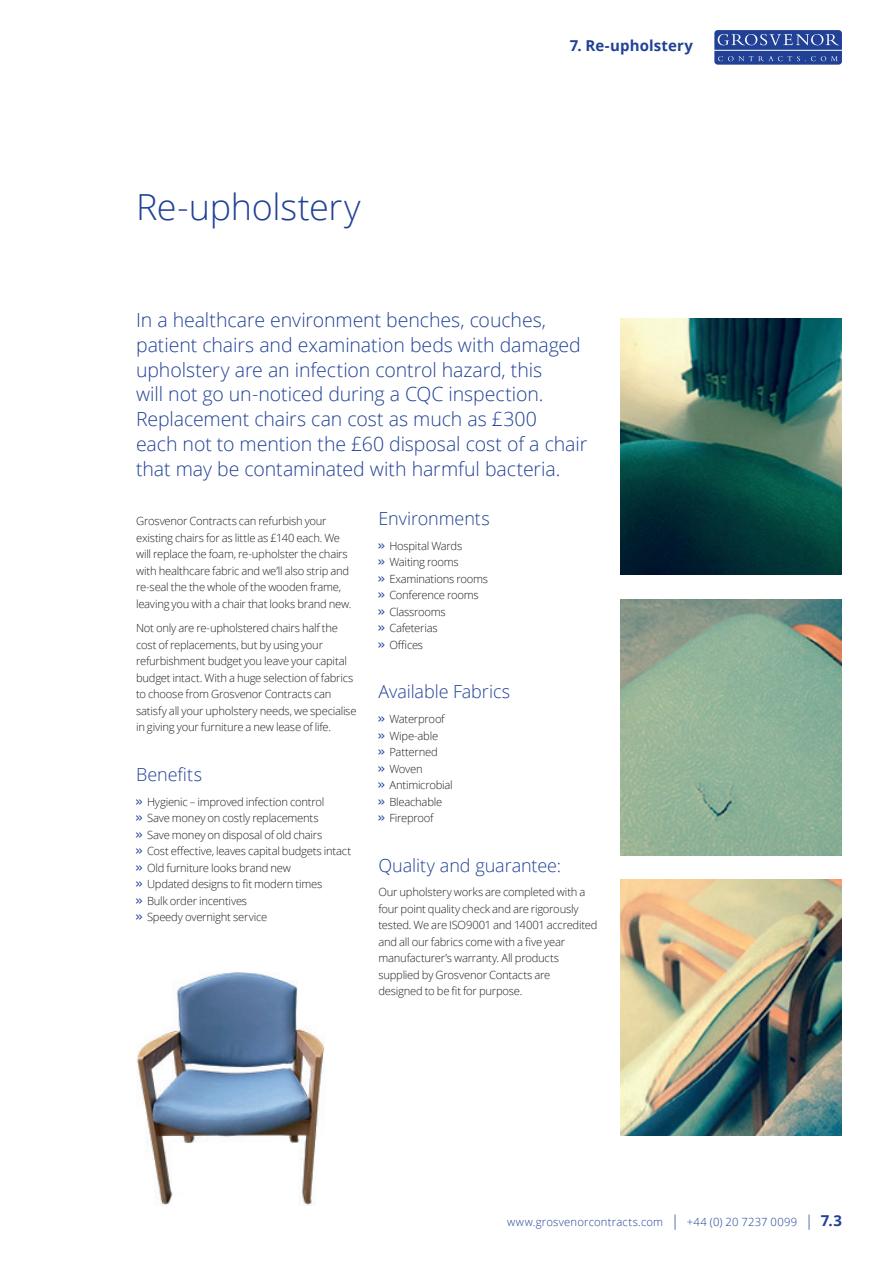
<style>
.page{position:relative;width:893px;height:1263px;background:#fff}
.page>*{position:absolute;margin:0;border:0;box-sizing:border-box;transform-origin:0 0}
.t1{font:300 36px "Open Sans";letter-spacing:-.01em;color:#214196}
.t2{font:300 19.5px/24.8px "Open Sans";letter-spacing:-.005em;color:#214196}
.t3{font:300 18px "Open Sans";letter-spacing:-.005em;color:#214196}
.t4{font:700 15px "Open Sans";letter-spacing:.005em;color:#214196}
.t5{font:300 11.25px/16.5px "Open Sans";letter-spacing:-.02em;color:#231f20}
.t6{font:300 11.25px "Open Sans";letter-spacing:.02em;color:#214196}
.s1{font-weight:700;color:#214196}
.s2{font-size:15px}
.s3{font-weight:700;font-size:15px}
</style>
<div class="page">
<svg style="left:714px;top:30px;width:128px;height:35px;background:#3e59a3"></svg>
<img style="left:136px;top:972px;width:189px;height:233px">
<img style="left:621px;top:319px;width:221px;height:256px">
<img style="left:621px;top:599px;width:221px;height:256px">
<img style="left:621px;top:880px;width:221px;height:256px">
<h1 class="t1" style="left:136px;top:182px;width:226px">Re-upholstery</h1>
<h3 class="t4" style="left:570px;top:35px;width:125px">7. Re-upholstery</h3>
<p class="t2" style="left:136px;top:307px;width:453px">In a healthcare environment benches, couches, patient chairs and examination beds with damaged upholstery are an infection control hazard, this<br>will not go un-noticed during a CQC inspection.<br>Replacement chairs can cost as much as £300<br>each not to mention the £60 disposal cost of a chair that may be contaminated with harmful bacteria.</p>
<p class="t5" style="left:136px;top:512px;width:217px">Grosvenor Contracts can refurbish your existing chairs for as little as £140 each. We will replace the foam, re-upholster the chairs with healthcare fabric and we’ll also strip and re-seal the the whole of the wooden frame, leaving you with a chair that looks brand new.</p>
<p class="t5" style="left:136px;top:620px;width:222px">Not only are re-upholstered chairs half the cost of replacements, but by using your refurbishment budget you leave your capital budget intact. With a huge selection of fabrics to choose from Grosvenor Contracts can satisfy all your upholstery needs, we specialise in giving your furniture a new lease of life.</p>
<h3 class="t3" style="left:136px;top:762px;width:68px">Benefits</h3>
<p class="t5" style="left:136px;top:793px;width:217px"><span class="s1">&gt;&gt;</span> Hygienic – improved infection control<br><span class="s1">&gt;&gt;</span> Save money on costly replacements<br><span class="s1">&gt;&gt;</span> Save money on disposal of old chairs<br><span class="s1">&gt;&gt;</span> Cost effective, leaves capital budgets intact <span class="s1">&gt;&gt;</span> Old furniture looks brand new<br><span class="s1">&gt;&gt;</span> Updated designs to fit modern times<br><span class="s1">&gt;&gt;</span> Bulk order incentives<br><span class="s1">&gt;&gt;</span> Speedy overnight service</p>
<h3 class="t3" style="left:378px;top:506px;width:113px">Environments</h3>
<p class="t5" style="left:378px;top:537px;width:111px"><span class="s1">&gt;&gt;</span> Hospital Wards<br><span class="s1">&gt;&gt;</span> Waiting rooms<br><span class="s1">&gt;&gt;</span> Examinations rooms <span class="s1">&gt;&gt;</span> Conference rooms<br><span class="s1">&gt;&gt;</span> Classrooms<br><span class="s1">&gt;&gt;</span> Cafeterias<br><span class="s1">&gt;&gt;</span> Offices</p>
<h3 class="t3" style="left:378px;top:679px;width:133px">Available Fabrics</h3>
<p class="t5" style="left:378px;top:710px;width:76px"><span class="s1">&gt;&gt;</span> Waterproof <span class="s1">&gt;&gt;</span> Wipe-able<br><span class="s1">&gt;&gt;</span> Patterned<br><span class="s1">&gt;&gt;</span> Woven<br><span class="s1">&gt;&gt;</span> Antimicrobial <span class="s1">&gt;&gt;</span> Bleachable<br><span class="s1">&gt;&gt;</span> Fireproof</p>
<h3 class="t3" style="left:378px;top:853px;width:184px">Quality and guarantee:</h3>
<p class="t5" style="left:378px;top:884px;width:221px">Our upholstery works are completed with a four point quality check and are rigorously tested. We are ISO9001 and 14001 accredited and all our fabrics come with a five year manufacturer’s warranty. All products supplied by Grosvenor Contacts are<br>designed to be fit for purpose.</p>
<p class="t6" style="left:507px;top:1215px;width:336px">www.grosvenorcontracts.com <span class="s2">|</span> +44 (0) 20 7237 0099 <span class="s2">|</span> <span class="s3">7.3</span></p>
</div>
